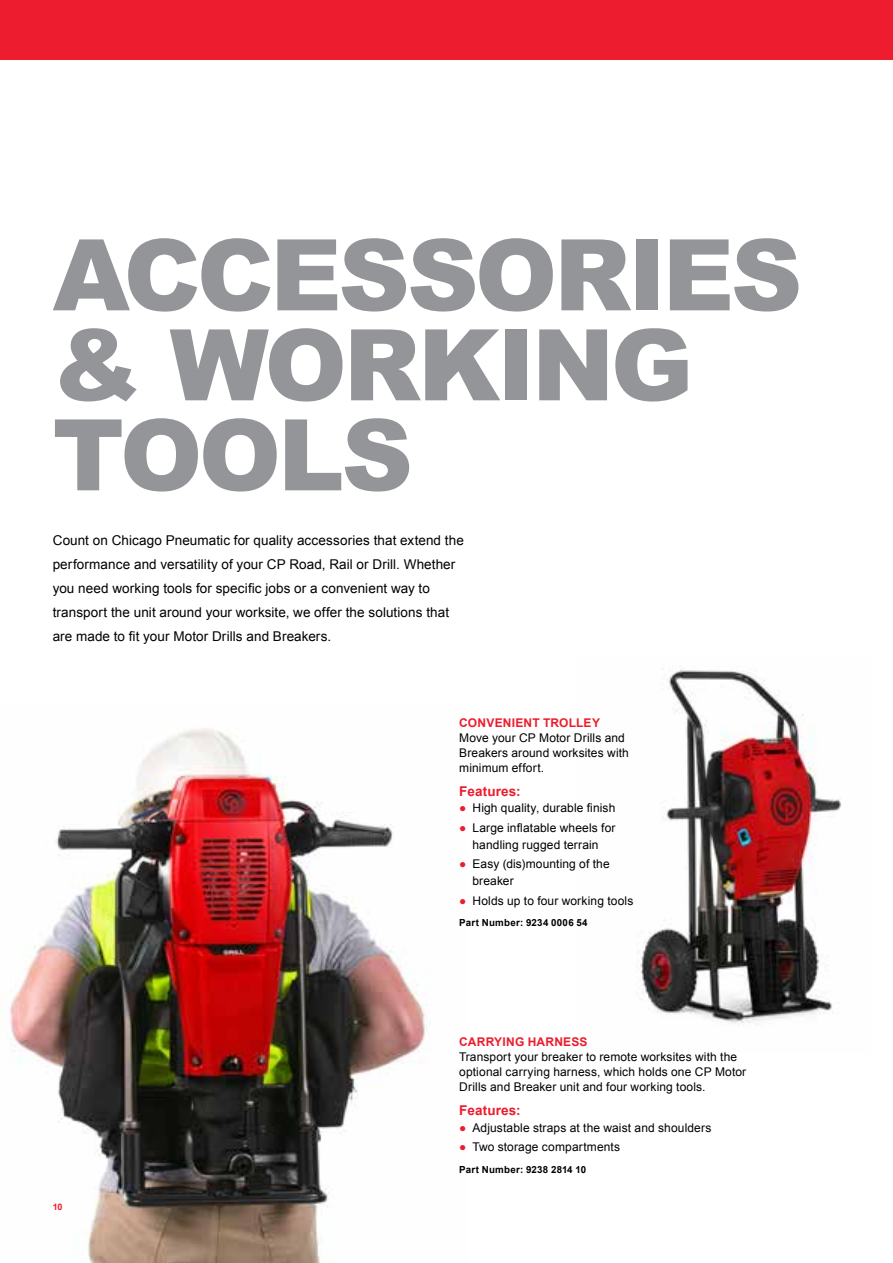
<style>
.page{position:relative;width:893px;height:1263px;background:#fff}
.page>*{position:absolute;margin:0;border:0;box-sizing:border-box;transform-origin:0 0}
.t1{font:900 99px/90px "Arial";letter-spacing:-.035em;color:#939598}
.t2{font:13.5px/24px "Arial";letter-spacing:.005em;color:#000}
.t3{font:700 13.5px "Arial";letter-spacing:.01em;color:#ed1c2e}
.t4{font:12px/15px "Arial";letter-spacing:.01em;color:#000}
.t5{font:700 12px "Arial";letter-spacing:.02em;color:#ed1c2e}
.t6{font:700 9.75px "Arial";letter-spacing:.025em;color:#000}
.t7{font:700 9px "Arial";color:#ed1c2e}
.s1{color:#ed1c2e}
</style>
<div class="page">
<img style="left:10px;top:728px;width:417px;height:535px">
<img style="left:638px;top:668px;width:204px;height:356px">
<div style="left:0;top:0;width:893px;height:59px;background:#ed1c2e"></div>
<h1 class="t1" style="left:53px;top:227px;width:751px">ACCESSORIES &amp; WORKING<br>TOOLS</h1>
<p class="t2" style="left:53px;top:528px;width:413px">Count on Chicago Pneumatic for quality accessories that extend the performance and versatility of your CP Road, Rail or Drill. Whether you need working tools for specific jobs or a convenient way to transport the unit around your worksite, we offer the solutions that are made to fit your Motor Drills and Breakers.</p>
<p class="t5" style="left:459px;top:715px;width:142px">CONVENIENT TROLLEY</p>
<p class="t4" style="left:459px;top:730px;width:171px">Move your CP Motor Drills and<br>Breakers around worksites with minimum effort.</p>
<p class="t3" style="left:459px;top:782px;width:63px">Features:</p>
<p class="t4" style="left:459px;top:801px;width:158px"><span class="s1">●</span> High quality, durable finish</p>
<p class="t4" style="left:459px;top:820px;width:158px;line-height:16.5px;text-align:center"><span class="s1">●</span> Large inflatable wheels for handling rugged terrain</p>
<p class="t4" style="left:472px;top:856px;width:139px;line-height:16.5px;text-indent:-13px"><span class="s1">●</span> Easy (dis)mounting of the breaker</p>
<p class="t4" style="left:459px;top:893px;width:176px"><span class="s1">●</span> Holds up to four working tools</p>
<p class="t6" style="left:459px;top:916px;width:130px">Part Number: 9234 0006 54</p>
<p class="t7" style="left:53px;top:1201px;width:11px">10</p>
<p class="t5" style="left:459px;top:1034px;width:130px">CARRYING HARNESS</p>
<p class="t4" style="left:459px;top:1049px;width:288px">Transport your breaker to remote worksites with the optional carrying harness, which holds one CP Motor<br>Drills and Breaker unit and four working tools.</p>
<p class="t3" style="left:459px;top:1101px;width:63px">Features:</p>
<p class="t4" style="left:459px;top:1120px;width:254px"><span class="s1">●</span> Adjustable straps at the waist and shoulders</p>
<p class="t4" style="left:459px;top:1140px;width:162px"><span class="s1">●</span> Two storage compartments</p>
<p class="t6" style="left:459px;top:1163px;width:128px">Part Number: 9238 2814 10</p>
</div>
